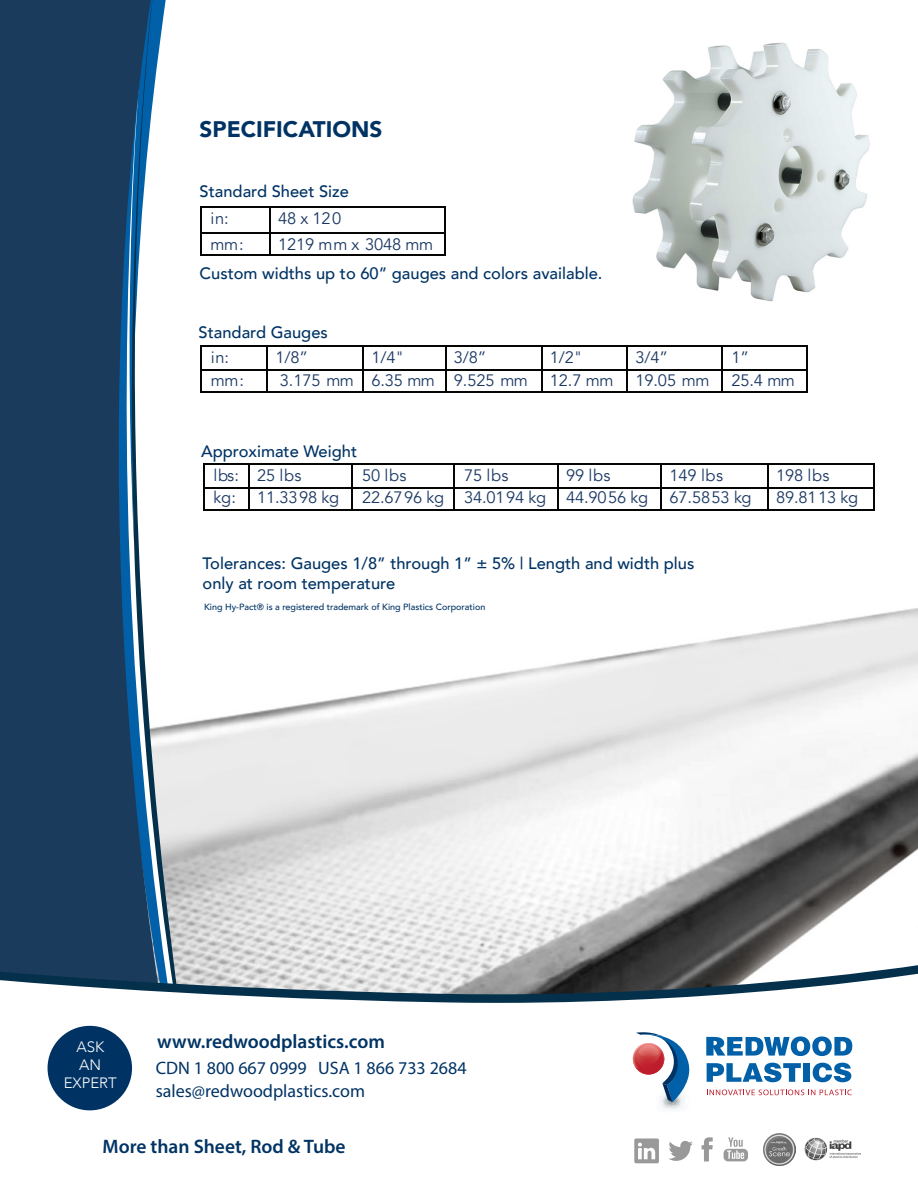
<style>
.page{position:relative;width:918px;height:1189px;background:#fff}
.page>*{position:absolute;margin:0;border:0;box-sizing:border-box;transform-origin:0 0}
.t1{font:900 22.5px "Avenir";color:#003364}
.t2{font:600 19.5px "Myriad Pro";color:#003364}
.t3{font:18px/23.2px "Myriad Pro";color:#003364}
.t4{font:16.5px "Avenir";letter-spacing:-.01em;color:#1b3863}
.t5{font:500 16.5px/19.8px "Avenir";color:#003364}
.t6{font:300 15px/18px "Avenir";color:#fff;text-align:center}
.t7{font:500 9px "Avenir";color:#003364}
</style>
<div class="page">
<img style="left:183px;top:248px;width:735px;height:714px">
<div style="left:0;top:0;width:88px;height:962px;background:#1b3b5d"></div>
<svg style="left:88px;top:0;width:95px;height:962px"></svg>
<svg style="left:47px;top:1002px;width:806px;height:164px"></svg>
<svg style="left:707px;top:1062px;width:94px;height:19px"></svg>
<div style="left:804px;top:1062px;width:6px;height:19px;background:#0160a7"></div>
<svg style="left:813px;top:1062px;width:38px;height:19px"></svg>
<svg style="left:707px;top:1089px;width:145px;height:5px"></svg>
<svg style="left:706px;top:1036px;width:146px;height:19px"></svg>
<svg style="left:633px;top:1030px;width:60px;height:84px"></svg>
<div style="left:48px;top:1025px;width:84px;height:85px;background:#003364;border-radius:50%"></div>
<img style="left:763px;top:1133px;width:32px;height:32px">
<img style="left:805px;top:1136px;width:56px;height:24px">
<svg style="left:702px;top:1137px;width:11px;height:24px"></svg>
<svg style="left:634px;top:1138px;width:25px;height:24px"></svg>
<svg style="left:724px;top:1137px;width:24px;height:24px"></svg>
<svg style="left:668px;top:1140px;width:25px;height:20px"></svg>
<img style="left:622px;top:42px;width:270px;height:268px">
<hr style="left:202px;top:206px;width:67px;height:2px;background:#050504">
<hr style="left:271px;top:206px;width:174px;height:2px;background:#050504">
<hr style="left:200px;top:208px;width:2px;height:24px;background:#050504">
<hr style="left:269px;top:208px;width:2px;height:24px;background:#050504">
<hr style="left:202px;top:232px;width:67px;height:1px;background:#050504">
<hr style="left:271px;top:232px;width:174px;height:1px;background:#050504">
<hr style="left:200px;top:233px;width:2px;height:21px;background:#050504">
<hr style="left:202px;top:254px;width:67px;height:2px;background:#050504">
<hr style="left:269px;top:233px;width:2px;height:21px;background:#050504">
<hr style="left:271px;top:254px;width:174px;height:2px;background:#050504">
<svg style="left:445px;top:206px;width:1px;height:50px"></svg>
<svg style="left:0;top:962px;width:918px;height:40px"></svg>
<hr style="left:202px;top:345px;width:64px;height:1px;background:#050504">
<hr style="left:268px;top:345px;width:94px;height:1px;background:#050504">
<hr style="left:364px;top:345px;width:81px;height:1px;background:#050504">
<hr style="left:446px;top:345px;width:95px;height:1px;background:#050504">
<hr style="left:542px;top:345px;width:84px;height:1px;background:#050504">
<hr style="left:628px;top:345px;width:93px;height:1px;background:#050504">
<hr style="left:722px;top:345px;width:84px;height:1px;background:#050504">
<hr style="left:200px;top:346px;width:2px;height:23px;background:#050504">
<hr style="left:266px;top:346px;width:2px;height:23px;background:#050504">
<hr style="left:362px;top:346px;width:2px;height:23px;background:#050504">
<hr style="left:626px;top:346px;width:2px;height:23px;background:#050504">
<hr style="left:806px;top:346px;width:2px;height:23px;background:#050504">
<hr style="left:202px;top:369px;width:64px;height:1px;background:#050504">
<hr style="left:268px;top:369px;width:94px;height:1px;background:#050504">
<hr style="left:364px;top:369px;width:81px;height:1px;background:#050504">
<hr style="left:446px;top:369px;width:95px;height:1px;background:#050504">
<hr style="left:542px;top:369px;width:84px;height:1px;background:#050504">
<hr style="left:628px;top:369px;width:93px;height:1px;background:#050504">
<hr style="left:722px;top:369px;width:84px;height:1px;background:#050504">
<hr style="left:200px;top:370px;width:2px;height:21px;background:#050504">
<hr style="left:202px;top:391px;width:64px;height:2px;background:#050504">
<hr style="left:266px;top:370px;width:2px;height:21px;background:#050504">
<hr style="left:268px;top:391px;width:94px;height:2px;background:#050504">
<hr style="left:362px;top:370px;width:2px;height:21px;background:#050504">
<hr style="left:364px;top:391px;width:81px;height:2px;background:#050504">
<svg style="left:445px;top:345px;width:1px;height:48px"></svg>
<hr style="left:446px;top:391px;width:95px;height:2px;background:#050504">
<svg style="left:541px;top:345px;width:1px;height:48px"></svg>
<hr style="left:542px;top:391px;width:84px;height:2px;background:#050504">
<hr style="left:626px;top:370px;width:2px;height:21px;background:#050504">
<hr style="left:628px;top:391px;width:93px;height:2px;background:#050504">
<svg style="left:721px;top:345px;width:1px;height:48px"></svg>
<hr style="left:722px;top:391px;width:84px;height:2px;background:#050504">
<hr style="left:806px;top:370px;width:2px;height:21px;background:#050504">
<div style="left:200px;top:511px;width:19px;height:30px;background:#fff"></div>
<hr style="left:202px;top:373px;width:4px;height:18px;background:#fff">
<hr style="left:201px;top:391px;width:26px;height:2px;background:#040503">
<hr style="left:205px;top:462px;width:43px;height:2px;background:#050504">
<hr style="left:250px;top:462px;width:102px;height:2px;background:#050504">
<hr style="left:353px;top:462px;width:101px;height:2px;background:#050504">
<hr style="left:455px;top:462px;width:102px;height:2px;background:#050504">
<hr style="left:559px;top:462px;width:102px;height:2px;background:#050504">
<hr style="left:662px;top:462px;width:105px;height:2px;background:#050504">
<hr style="left:769px;top:462px;width:105px;height:2px;background:#050504">
<hr style="left:203px;top:464px;width:2px;height:22px;background:#050504">
<hr style="left:248px;top:464px;width:2px;height:22px;background:#050504">
<hr style="left:557px;top:464px;width:2px;height:22px;background:#050504">
<hr style="left:767px;top:464px;width:2px;height:22px;background:#050504">
<hr style="left:205px;top:486px;width:43px;height:2px;background:#050504">
<hr style="left:250px;top:486px;width:102px;height:2px;background:#050504">
<hr style="left:353px;top:486px;width:101px;height:2px;background:#050504">
<hr style="left:455px;top:486px;width:102px;height:2px;background:#050504">
<hr style="left:559px;top:486px;width:102px;height:2px;background:#050504">
<hr style="left:662px;top:486px;width:105px;height:2px;background:#050504">
<hr style="left:769px;top:486px;width:105px;height:2px;background:#050504">
<hr style="left:203px;top:488px;width:2px;height:21px;background:#050504">
<hr style="left:205px;top:509px;width:43px;height:1px;background:#050504">
<hr style="left:248px;top:488px;width:2px;height:21px;background:#050504">
<hr style="left:250px;top:509px;width:102px;height:1px;background:#050504">
<svg style="left:352px;top:462px;width:1px;height:48px"></svg>
<hr style="left:353px;top:509px;width:101px;height:1px;background:#050504">
<svg style="left:454px;top:462px;width:1px;height:48px"></svg>
<hr style="left:455px;top:509px;width:102px;height:1px;background:#050504">
<hr style="left:557px;top:488px;width:2px;height:21px;background:#050504">
<hr style="left:559px;top:509px;width:102px;height:1px;background:#050504">
<svg style="left:661px;top:462px;width:1px;height:48px"></svg>
<hr style="left:662px;top:509px;width:105px;height:1px;background:#050504">
<hr style="left:767px;top:488px;width:2px;height:21px;background:#050504">
<hr style="left:769px;top:509px;width:105px;height:1px;background:#050504">
<svg style="left:874px;top:462px;width:1px;height:48px"></svg>
<div style="left:187px;top:511px;width:32px;height:27px;background:#fff"></div>
<h1 class="t1" style="left:200px;top:110px;width:184px">SPECIFICATIONS</h1>
<p class="t5" style="left:200px;top:180px;width:151px">Standard Sheet Size</p>
<p class="t4" style="left:211px;top:209px;width:20px">in:</p>
<p class="t4" style="left:278px;top:209px;width:65px">48 x 120</p>
<p class="t4" style="left:211px;top:234px;width:35px">mm:</p>
<p class="t4" style="left:278px;top:234px;width:157px">1219 mm x 3048 mm</p>
<p class="t5" style="left:200px;top:262px;width:404px">Custom widths up to 60” gauges and colors available.</p>
<p class="t5" style="left:199px;top:322px;width:131px">Standard Gauges</p>
<p class="t4" style="left:211px;top:347px;width:20px">in:</p>
<p class="t4" style="left:275px;top:347px;width:34px">1/8”</p>
<p class="t4" style="left:371px;top:347px;width:34px">1/4"</p>
<p class="t4" style="left:454px;top:347px;width:34px">3/8”</p>
<p class="t4" style="left:550px;top:347px;width:34px">1/2"</p>
<p class="t4" style="left:635px;top:347px;width:34px">3/4”</p>
<p class="t4" style="left:731px;top:347px;width:19px">1”</p>
<p class="t4" style="left:202px;top:370px;width:44px"><sub>!</sub> mm:</p>
<p class="t4" style="left:280px;top:370px;width:250px">3.175 mm 6.35 mm 9.525 mm</p>
<p class="t4" style="left:550px;top:370px;width:65px">12.7 mm</p>
<p class="t4" style="left:635px;top:370px;width:76px">19.05 mm</p>
<p class="t4" style="left:731px;top:370px;width:65px">25.4 mm</p>
<p class="t5" style="left:201px;top:440px;width:157px">Approximate Weight</p>
<p class="t4" style="left:214px;top:465px;width:90px">lbs: 25 lbs</p>
<p class="t4" style="left:362px;top:465px;width:46px">50 lbs</p>
<p class="t4" style="left:464px;top:465px;width:46px">75 lbs</p>
<p class="t4" style="left:566px;top:465px;width:46px">99 lbs</p>
<p class="t4" style="left:670px;top:465px;width:55px">149 lbs</p>
<p class="t4" style="left:776px;top:465px;width:55px">198 lbs</p>
<p class="t4" style="left:214px;top:487px;width:24px">kg:</p>
<p class="t4" style="left:257px;top:487px;width:84px">11.3398 kg</p>
<p class="t4" style="left:362px;top:487px;width:288px">22.6796 kg 34.0194 kg 44.9056 kg</p>
<p class="t4" style="left:670px;top:487px;width:84px">67.5853 kg</p>
<p class="t4" style="left:776px;top:487px;width:84px">89.8113 kg</p>
<p class="t5" style="left:203px;top:552px;width:493px">Tolerances: Gauges 1/8” through 1” ± 5% | Length and width plus only at room temperature</p>
<p class="t7" style="left:204px;top:598px;width:283px">King Hy-Pact® is a registered trademark of King Plastics Corporation</p>
<p class="t2" style="left:157px;top:1029px;width:229px">www.redwoodplastics.com</p>
<p class="t3" style="left:156px;top:1055px;width:312px">CDN 1 800 667 0999 USA 1 866 733 2684 sales@redwoodplastics.com</p>
<p class="t2" style="left:103px;top:1134px;width:245px">More than Sheet, Rod &amp; Tube</p>
<p class="t6" style="left:64px;top:1037px;width:55px">ASK<br>AN<br>EXPERT</p>
</div>
